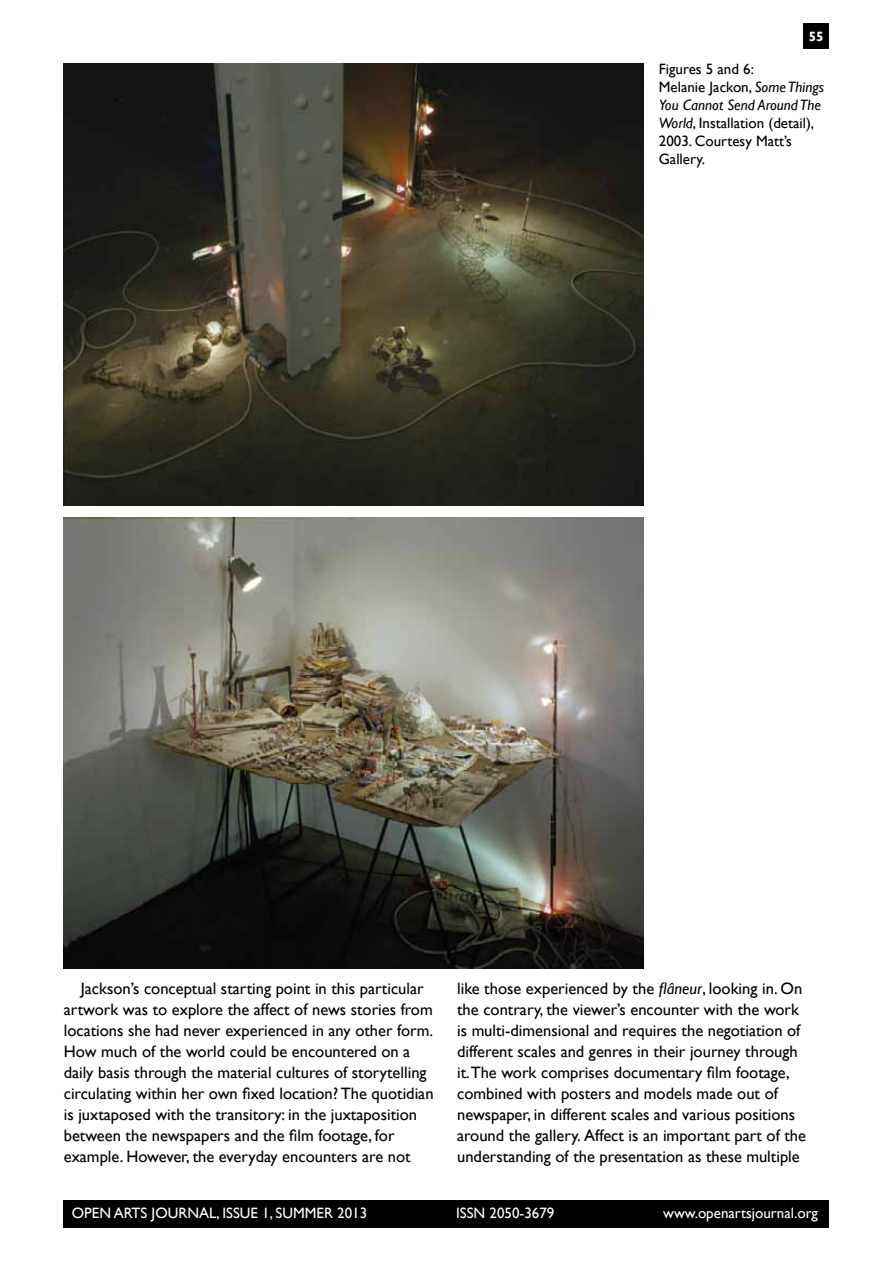
<style>
.page{position:relative;width:893px;height:1263px;background:#fff}
.page>*{position:absolute;margin:0;border:0;box-sizing:border-box;transform-origin:0 0}
.t1{font:16.5px/21px "Gill Sans";color:#000}
.t2{font:15px/18px "Gill Sans";color:#000}
.t3{font:15px "Gill Sans";color:#fff}
.t4{font:700 13.5px "Gill Sans";color:#fff}
.s1{font-style:italic}
</style>
<div class="page">
<div style="left:64px;top:1200px;width:765px;height:28px;background:#000"></div>
<div style="left:803px;top:23px;width:26px;height:26px;background:#000"></div>
<img style="left:64px;top:64px;width:580px;height:441px">
<img style="left:64px;top:517px;width:579px;height:452px">
<p class="t4" style="left:809px;top:28px;width:16px">55</p>
<p class="t2" style="left:659px;top:60px;width:167px">Figures 5 and 6:<br>Melanie Jackon, <span class="s1">Some Things<br>You Cannot Send Around The<br>World</span>, Installation (detail),<br>2003. Courtesy Matt’s<br>Gallery.</p>
<p class="t1" style="left:64px;top:978px;width:371px;text-indent:17px">Jackson’s conceptual starting point in this particular artwork was to explore the affect of news stories from locations she had never experienced in any other form.<br>How much of the world could be encountered on a daily basis through the material cultures of storytelling circulating within her own fixed location? The quotidian is juxtaposed with the transitory: in the juxtaposition between the newspapers and the film footage, for example. However, the everyday encounters are not</p>
<p class="t1" style="left:457px;top:978px;width:350px">like those experienced by the <span class="s1">flâneur</span>, looking in. On the contrary, the viewer’s encounter with the work is multi-dimensional and requires the negotiation of different scales and genres in their journey through it.The work comprises documentary film footage, combined with posters and models made out of newspaper, in different scales and various positions around the gallery. Affect is an important part of the understanding of the presentation as these multiple</p>
<p class="t3" style="left:72px;top:1205px;width:297px">OPEN ARTS JOURNAL, ISSUE 1, SUMMER 2013</p>
<p class="t3" style="left:456px;top:1204px;width:100px">ISSN 2050-3679</p>
<p class="t3" style="left:663px;top:1205px;width:156px">www.openartsjournal.org</p>
</div>
